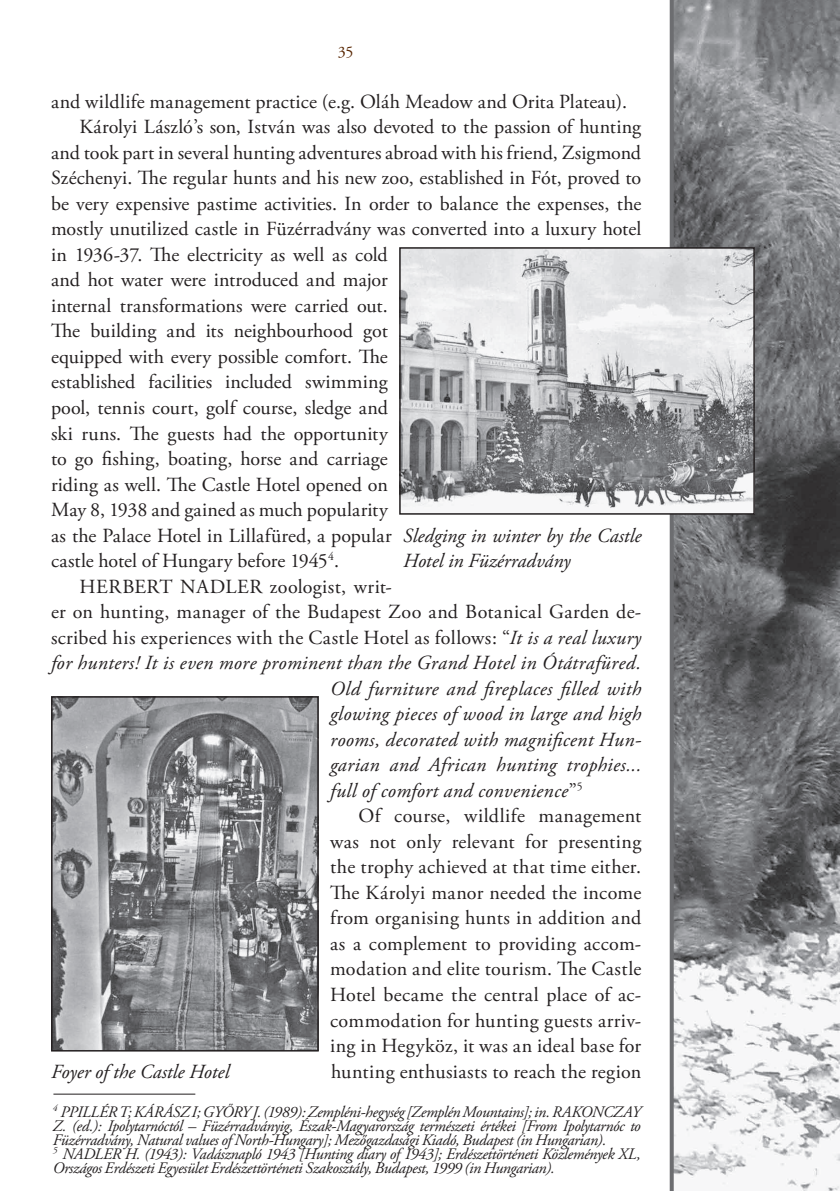
<style>
.page{position:relative;width:840px;height:1191px;background:#fff}
.page>*{position:absolute;margin:0;border:0;box-sizing:border-box;transform-origin:0 0}
.t1{font:20px "Adobe Garamond Pro";letter-spacing:.01em;color:#231f20}
.t2{font:italic 20px/25.6px "Adobe Garamond Pro";letter-spacing:.015em;color:#231f20}
.t3{font:italic 20px "Adobe Garamond Pro";letter-spacing:-.005em;color:#231f20}
.t4{font:italic 16px/14px "Adobe Garamond Pro";letter-spacing:-.025em;color:#231f20}
.t5{font:16px "Adobe Garamond Pro";color:#572500}
.s1{font-style:italic}
.s2{font-style:normal}
</style>
<div class="page">
<svg style="left:669px;top:0;width:170px;height:1191px;background:#8a8b8e"></svg>
<hr style="left:53px;top:1093px;width:142px;height:1px;background:#231f20">
<img style="left:402px;top:250px;width:349px;height:261px">
<div style="left:399px;top:247px;width:355px;height:267px;border:2px solid #231f20"></div>
<img style="left:54px;top:699px;width:261px;height:349px">
<div style="left:51px;top:696px;width:267px;height:355px;border:2px solid #231f20"></div>
<p class="t5" style="left:337px;top:42px;width:17px">35</p>
<p class="t1" style="left:51px;top:89px;width:577px">and wildlife management practice (e.g. Oláh Meadow and Orita Plateau).</p>
<p class="t1" style="left:79px;top:115px;width:563px">Károlyi László’s son, István was also devoted to the passion of hunting</p>
<p class="t1" style="left:51px;top:140px;width:591px">and took part in several hunting adventures abroad with his friend, Zsigmond</p>
<p class="t1" style="left:51px;top:166px;width:591px">Széchenyi. The regular hunts and his new zoo, established in Fót, proved to</p>
<p class="t1" style="left:51px;top:191px;width:591px">be very expensive pastime activities. In order to balance the expenses, the</p>
<p class="t1" style="left:51px;top:217px;width:591px">mostly unutilized castle in Füzérradvány was converted into a luxury hotel</p>
<p class="t1" style="left:51px;top:242px;width:338px">in 1936-37. The electricity as well as cold</p>
<p class="t1" style="left:51px;top:268px;width:338px">and hot water were introduced and major</p>
<p class="t1" style="left:51px;top:293px;width:338px">internal transformations were carried out.</p>
<p class="t1" style="left:51px;top:319px;width:338px">The building and its neighbourhood got</p>
<p class="t1" style="left:51px;top:344px;width:338px">equipped with every possible comfort. The</p>
<p class="t1" style="left:51px;top:370px;width:338px">established facilities included swimming</p>
<p class="t1" style="left:51px;top:396px;width:338px">pool, tennis court, golf course, sledge and</p>
<p class="t1" style="left:51px;top:421px;width:338px">ski runs. The guests had the opportunity</p>
<p class="t1" style="left:51px;top:447px;width:338px">to go fishing, boating, horse and carriage</p>
<p class="t1" style="left:51px;top:472px;width:338px">riding as well. The Castle Hotel opened on</p>
<p class="t1" style="left:51px;top:498px;width:338px">May 8, 1938 and gained as much popularity</p>
<p class="t1" style="left:51px;top:523px;width:342px">as the Palace Hotel in Lillafüred, a popular</p>
<p class="t1" style="left:51px;top:549px;width:289px">castle hotel of Hungary before 1945<sup>4</sup>.</p>
<p class="t1" style="left:79px;top:574px;width:313px">HERBERT NADLER zoologist, writ-</p>
<p class="t1" style="left:51px;top:600px;width:591px">er on hunting, manager of the Budapest Zoo and Botanical Garden de-</p>
<p class="t1" style="left:51px;top:625px;width:591px">scribed his experiences with the Castle Hotel as follows: “<span class="s1">It is a real luxury</span></p>
<p class="t2" style="left:51px;top:650px;width:591px">for hunters! It is even more prominent than the Grand Hotel in Ótátrafüred.</p>
<p class="t2" style="left:330px;top:676px;width:312px">Old furniture and fireplaces filled with</p>
<p class="t2" style="left:330px;top:701px;width:312px">glowing pieces of wood in large and high</p>
<p class="t2" style="left:330px;top:727px;width:312px">rooms, decorated with magnificent Hun-</p>
<p class="t2" style="left:330px;top:752px;width:312px">garian and African hunting trophies...</p>
<p class="t2" style="left:330px;top:778px;width:254px">full of comfort and convenience<span class="s2">”</span><sup>5</sup></p>
<p class="t1" style="left:358px;top:804px;width:284px">Of course, wildlife management</p>
<p class="t1" style="left:330px;top:829px;width:312px">was not only relevant for presenting</p>
<p class="t1" style="left:330px;top:855px;width:312px">the trophy achieved at that time either.</p>
<p class="t1" style="left:330px;top:880px;width:312px">The Károlyi manor needed the income</p>
<p class="t1" style="left:330px;top:906px;width:312px">from organising hunts in addition and</p>
<p class="t1" style="left:330px;top:931px;width:312px">as a complement to providing accom-</p>
<p class="t1" style="left:330px;top:957px;width:312px">modation and elite tourism. The Castle</p>
<p class="t1" style="left:330px;top:982px;width:312px">Hotel became the central place of ac-</p>
<p class="t1" style="left:330px;top:1008px;width:312px">commodation for hunting guests arriv-</p>
<p class="t1" style="left:330px;top:1033px;width:312px">ing in Hegyköz, it was an ideal base for</p>
<p class="t1" style="left:331px;top:1059px;width:311px">hunting enthusiasts to reach the region</p>
<p class="t4" style="left:53px;top:1105px;width:589px"><sup>4</sup> PPILLÉR T; KÁRÁSZ I; GYŐRY J. (1989): Zempléni-hegység [Zemplén Mountains]; in. RAKONCZAY Z. (ed.): Ipolytarnóctól – Füzérradványig, Észak-Magyarország természeti értékei [From Ipolytarnóc to Füzérradvány, Natural values of North-Hungary]; Mezőgazdasági Kiadó, Budapest (in Hungarian).<br><sup>5</sup> NADLER H. (1943): Vadásznapló 1943 [Hunting diary of 1943]; Erdészettörténeti Közlemények XL, Országos Erdészeti Egyesület Erdészettörténeti Szakosztály, Budapest, 1999 (in Hungarian).</p>
<p class="t2" style="left:403px;top:523px;width:239px">Sledging in winter by the Castle<br>Hotel in Füzérradvány</p>
<p class="t3" style="left:51px;top:1059px;width:180px">Foyer of the Castle Hotel</p>
</div>
